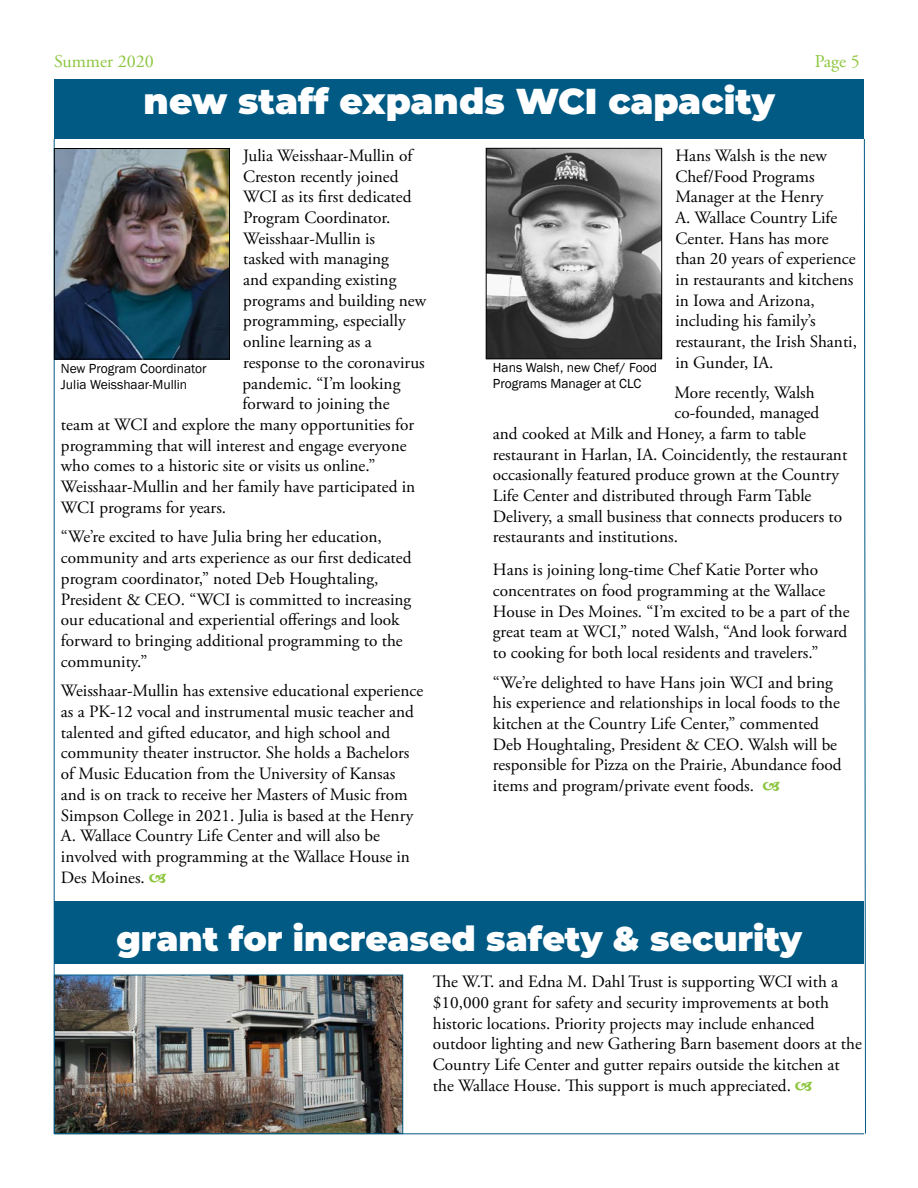
<style>
.page{position:relative;width:918px;height:1188px;background:#fff}
.page>*{position:absolute;margin:0;border:0;box-sizing:border-box;transform-origin:0 0}
.t1{font:900 36px "Montserrat";color:#fff}
.t2{font:900 34.5px "Montserrat";color:#fff}
.t3{font:18px "Adobe Garamond Pro";color:#8cc63f}
.t4{font:17.25px/20.7px "Adobe Garamond Pro";color:#000}
.t5{font:13.5px/16.2px "Franklin Gothic";color:#000}
</style>
<div class="page">
<svg style="left:864px;top:139px;width:2px;height:995px;background:#80acc1"></svg>
<div style="left:54px;top:79px;width:810px;height:60px;background:#005a84"></div>
<hr style="left:54px;top:1134px;width:810px;height:1px;background:#005a84">
<hr style="left:54px;top:139px;width:1px;height:995px;background:#005a84">
<div style="left:54px;top:901px;width:810px;height:62px;background:#005a84"></div>
<img style="left:56px;top:150px;width:172px;height:207px">
<div style="left:54px;top:148px;width:176px;height:211px;border:1px solid #000"></div>
<img style="left:56px;top:977px;width:345px;height:155px">
<div style="left:54px;top:975px;width:349px;height:159px;border:1px solid #005a84"></div>
<img style="left:488px;top:150px;width:172px;height:207px">
<div style="left:486px;top:148px;width:176px;height:211px;border:1px solid #000"></div>
<p class="t3" style="left:54px;top:50px;width:101px">Summer 2020</p>
<p class="t3" style="left:815px;top:50px;width:47px">Page 5</p>
<h1 class="t1" style="left:144px;top:74px;width:633px">new staff expands WCI capacity</h1>
<p class="t4" style="left:243px;top:146px;width:171px">Julia Weisshaar-Mullin of</p>
<p class="t4" style="left:243px;top:166px;width:157px">Creston recently joined</p>
<p class="t4" style="left:243px;top:187px;width:170px">WCI as its first dedicated</p>
<p class="t4" style="left:243px;top:208px;width:149px">Program Coordinator.</p>
<p class="t4" style="left:243px;top:228px;width:133px">Weisshaar-Mullin is</p>
<p class="t4" style="left:243px;top:249px;width:147px">tasked with managing</p>
<p class="t4" style="left:243px;top:270px;width:155px">and expanding existing</p>
<p class="t4" style="left:243px;top:291px;width:185px">programs and building new</p>
<p class="t4" style="left:243px;top:311px;width:164px">programming, especially</p>
<p class="t4" style="left:243px;top:332px;width:130px">online learning as a</p>
<p class="t4" style="left:243px;top:353px;width:183px">response to the coronavirus</p>
<p class="t4" style="left:242px;top:373px;width:159px">pandemic. “I’m looking</p>
<p class="t4" style="left:242px;top:394px;width:149px">forward to joining the</p>
<p class="t4" style="left:61px;top:415px;width:355px">team at WCI and explore the many opportunities for</p>
<p class="t4" style="left:61px;top:435px;width:347px">programming that will interest and engage everyone</p>
<p class="t4" style="left:61px;top:456px;width:316px">who comes to a historic site or visits us online.”</p>
<p class="t4" style="left:61px;top:477px;width:356px">Weisshaar-Mullin and her family have participated in</p>
<p class="t4" style="left:61px;top:498px;width:167px">WCI programs for years.</p>
<p class="t4" style="left:61px;top:527px;width:352px">“We’re excited to have Julia bring her education, community and arts experience as our first dedicated program coordinator,” noted Deb Houghtaling, President &amp; CEO. “WCI is committed to increasing our educational and experiential offerings and look forward to bringing additional programming to the community.”</p>
<p class="t4" style="left:61px;top:681px;width:364px">Weisshaar-Mullin has extensive educational experience as a PK-12 vocal and instrumental music teacher and talented and gifted educator, and high school and community theater instructor. She holds a Bachelors of Music Education from the University of Kansas and is on track to receive her Masters of Music from Simpson College in 2021. Julia is based at the Henry A. Wallace Country Life Center and will also be involved with programming at the Wallace House in Des Moines.</p>
<p class="t5" style="left:61px;top:361px;width:147px">New Program Coordinator<br>Julia Weisshaar-Mullin</p>
<p class="t4" style="left:675px;top:146px;width:183px">Hans Walsh is the new<br>Chef/Food Programs<br>Manager at the Henry<br>A. Wallace Country Life<br>Center. Hans has more than 20 years of experience in restaurants and kitchens in Iowa and Arizona, including his family’s restaurant, the Irish Shanti, in Gunder, IA.</p>
<p class="t4" style="left:674px;top:382px;width:142px">More recently, Walsh</p>
<p class="t4" style="left:674px;top:403px;width:146px">co-founded, managed</p>
<p class="t4" style="left:493px;top:424px;width:314px">and cooked at Milk and Honey, a farm to table</p>
<p class="t4" style="left:493px;top:444px;width:356px">restaurant in Harlan, IA. Coincidently, the restaurant</p>
<p class="t4" style="left:493px;top:465px;width:348px">occasionally featured produce grown at the Country</p>
<p class="t4" style="left:493px;top:486px;width:320px">Life Center and distributed through Farm Table</p>
<p class="t4" style="left:493px;top:507px;width:351px">Delivery, a small business that connects producers to</p>
<p class="t4" style="left:493px;top:527px;width:187px">restaurants and institutions.</p>
<p class="t4" style="left:493px;top:560px;width:358px">Hans is joining long-time Chef Katie Porter who concentrates on food programming at the Wallace House in Des Moines. “I’m excited to be a part of the great team at WCI,” noted Walsh, “And look forward to cooking for both local residents and travelers.”</p>
<p class="t4" style="left:493px;top:672px;width:350px">“We’re delighted to have Hans join WCI and bring his experience and relationships in local foods to the kitchen at the Country Life Center,” commented Deb Houghtaling, President &amp; CEO. Walsh will be responsible for Pizza on the Prairie, Abundance food items and program/private event foods.</p>
<p class="t5" style="left:493px;top:360px;width:166px">Hans Walsh, new Chef/ Food<br>Programs Manager at CLC</p>
<h2 class="t2" style="left:116px;top:912px;width:687px">grant for increased safety &amp; security</h2>
<p class="t4" style="left:433px;top:972px;width:431px">The W.T. and Edna M. Dahl Trust is supporting WCI with a $10,000 grant for safety and security improvements at both historic locations. Priority projects may include enhanced outdoor lighting and new Gathering Barn basement doors at the Country Life Center and gutter repairs outside the kitchen at the Wallace House. This support is much appreciated.</p>
</div>
